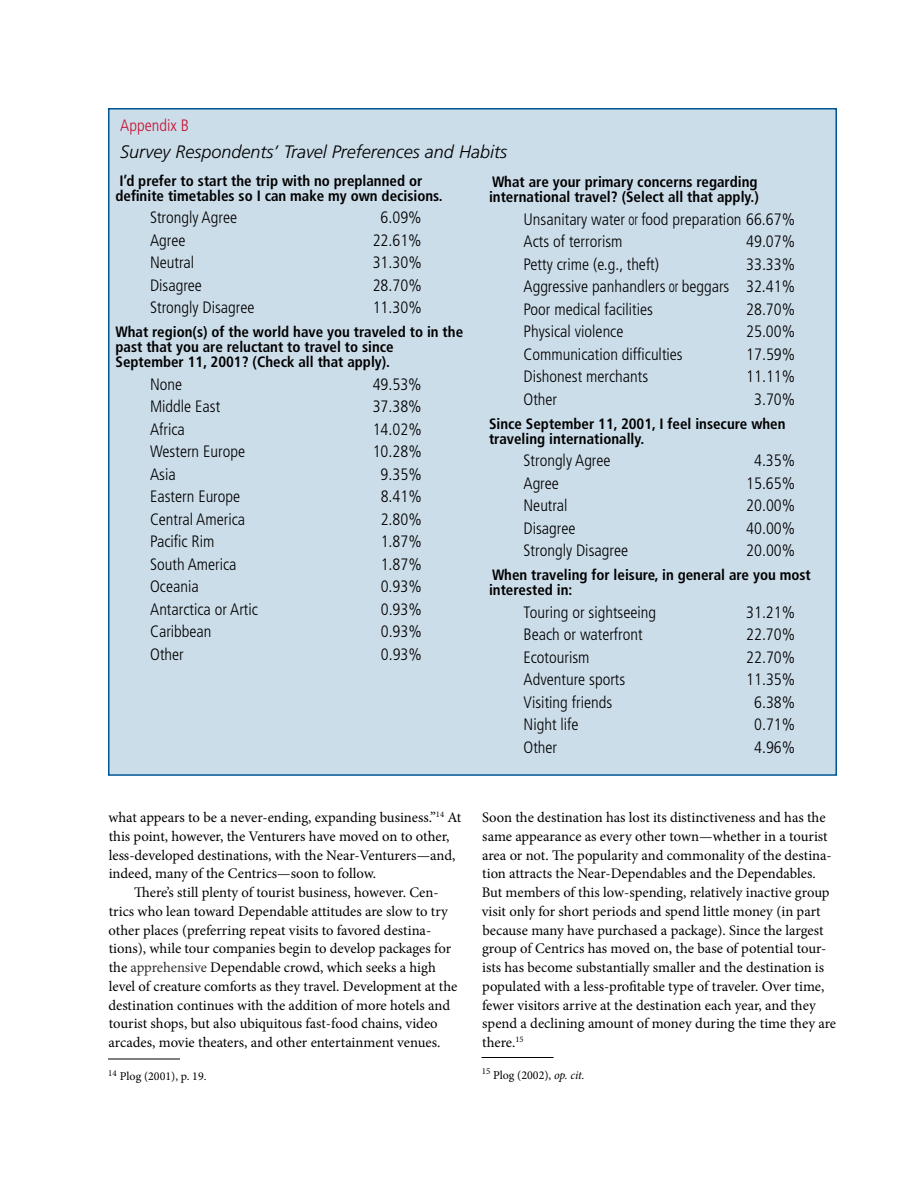
<style>
.page{position:relative;width:918px;height:1188px;background:#fff}
.page>*{position:absolute;margin:0;border:0;box-sizing:border-box;transform-origin:0 0}
.t1{font:italic 300 18px "Frutiger LT Std";color:#000}
.t2{font:300 condensed 16.5px/22.5px "Frutiger LT Std";color:#000}
.t3{font:300 condensed 16.5px "Frutiger LT Std";color:#c41230}
.t4{font:700 condensed 15px/15px "Frutiger LT Std";color:#000}
.t5{font:14.7px/18.8px "Minion Pro";letter-spacing:-.005em;color:#000}
.t6{font:12px "Minion Pro";color:#000}
.s1{color:#2f2f2f}
.s2{font-style:italic}
</style>
<div class="page">
<div style="left:109px;top:109px;width:727px;height:666px;background:#ccddea"></div>
<hr style="left:108px;top:1059px;width:72px;height:1px;background:#000">
<hr style="left:482px;top:1057px;width:72px;height:1px;background:#000">
<p class="t3" style="left:120px;top:116px;width:70px">Appendix B</p>
<p class="t1" style="left:120px;top:141px;width:388px">Survey Respondents’ Travel Preferences and Habits</p>
<p class="t4" style="left:116px;top:173px;width:329px">I’d prefer to start the trip with no preplanned or definite timetables so I can make my own decisions.</p>
<p class="t2" style="left:150px;top:206px;width:89px">Strongly Agree</p>
<p class="t2" style="left:381px;top:206px;width:43px">6.09%</p>
<p class="t2" style="left:150px;top:229px;width:37px">Agree</p>
<p class="t2" style="left:373px;top:229px;width:51px">22.61%</p>
<p class="t2" style="left:150px;top:251px;width:46px">Neutral</p>
<p class="t2" style="left:373px;top:251px;width:51px">31.30%</p>
<p class="t2" style="left:150px;top:274px;width:53px">Disagree</p>
<p class="t2" style="left:373px;top:274px;width:51px">28.70%</p>
<p class="t2" style="left:150px;top:296px;width:106px">Strongly Disagree</p>
<p class="t2" style="left:373px;top:296px;width:51px">11.30%</p>
<p class="t4" style="left:116px;top:324px;width:349px">What region(s) of the world have you traveled to in the past that you are reluctant to travel to since<br>September 11, 2001? (Check all that apply).</p>
<p class="t2" style="left:150px;top:373px;width:34px">None</p>
<p class="t2" style="left:373px;top:373px;width:51px">49.53%</p>
<p class="t2" style="left:150px;top:395px;width:72px">Middle East</p>
<p class="t2" style="left:373px;top:395px;width:51px">37.38%</p>
<p class="t2" style="left:150px;top:418px;width:36px">Africa</p>
<p class="t2" style="left:373px;top:418px;width:51px">14.02%</p>
<p class="t2" style="left:150px;top:440px;width:97px">Western Europe</p>
<p class="t2" style="left:373px;top:440px;width:51px">10.28%</p>
<p class="t2" style="left:150px;top:463px;width:27px">Asia</p>
<p class="t2" style="left:381px;top:463px;width:43px">9.35%</p>
<p class="t2" style="left:150px;top:485px;width:92px">Eastern Europe</p>
<p class="t2" style="left:381px;top:485px;width:43px">8.41%</p>
<p class="t2" style="left:150px;top:508px;width:97px">Central America</p>
<p class="t2" style="left:381px;top:508px;width:43px">2.80%</p>
<p class="t2" style="left:150px;top:530px;width:66px">Pacific Rim</p>
<p class="t2" style="left:381px;top:530px;width:43px">1.87%</p>
<p class="t2" style="left:150px;top:553px;width:88px">South America</p>
<p class="t2" style="left:381px;top:553px;width:43px">1.87%</p>
<p class="t2" style="left:150px;top:575px;width:50px">Oceania</p>
<p class="t2" style="left:381px;top:575px;width:43px">0.93%</p>
<p class="t2" style="left:150px;top:598px;width:109px">Antarctica or Artic</p>
<p class="t2" style="left:381px;top:598px;width:43px">0.93%</p>
<p class="t2" style="left:150px;top:620px;width:63px">Caribbean</p>
<p class="t2" style="left:381px;top:620px;width:43px">0.93%</p>
<p class="t2" style="left:150px;top:643px;width:35px">Other</p>
<p class="t2" style="left:381px;top:643px;width:43px">0.93%</p>
<p class="t4" style="left:489px;top:175px;width:271px">What are your primary concerns regarding international travel? (Select all that apply.)</p>
<p class="t2" style="left:524px;top:208px;width:273px">Unsanitary water or food preparation 66.67%<br>Acts of terrorism</p>
<p class="t2" style="left:746px;top:231px;width:51px">49.07%</p>
<p class="t2" style="left:524px;top:253px;width:137px">Petty crime (e.g., theft)</p>
<p class="t2" style="left:524px;top:253px;width:273px;text-align:justify;text-indent:223px">33.33% Aggressive panhandlers or beggars 32.41% Poor medical facilities</p>
<p class="t2" style="left:746px;top:298px;width:51px">28.70%</p>
<p class="t2" style="left:524px;top:321px;width:101px">Physical violence</p>
<p class="t2" style="left:746px;top:321px;width:51px">25.00%</p>
<p class="t2" style="left:524px;top:343px;width:161px">Communication difficulties</p>
<p class="t2" style="left:746px;top:343px;width:51px">17.59%</p>
<p class="t2" style="left:524px;top:366px;width:126px">Dishonest merchants</p>
<p class="t2" style="left:746px;top:366px;width:51px">11.11%</p>
<p class="t2" style="left:524px;top:388px;width:35px">Other</p>
<p class="t2" style="left:754px;top:388px;width:43px">3.70%</p>
<p class="t4" style="left:489px;top:416px;width:298px">Since September 11, 2001, I feel insecure when traveling internationally.</p>
<p class="t2" style="left:524px;top:450px;width:89px">Strongly Agree</p>
<p class="t2" style="left:754px;top:450px;width:43px">4.35%</p>
<p class="t2" style="left:524px;top:472px;width:37px">Agree</p>
<p class="t2" style="left:746px;top:472px;width:51px">15.65%</p>
<p class="t2" style="left:524px;top:495px;width:46px">Neutral</p>
<p class="t2" style="left:746px;top:495px;width:51px">20.00%</p>
<p class="t2" style="left:524px;top:517px;width:53px">Disagree</p>
<p class="t2" style="left:746px;top:517px;width:51px">40.00%</p>
<p class="t2" style="left:524px;top:540px;width:106px">Strongly Disagree</p>
<p class="t2" style="left:746px;top:540px;width:51px">20.00%</p>
<p class="t4" style="left:489px;top:568px;width:323px">When traveling for leisure, in general are you most interested in:</p>
<p class="t2" style="left:524px;top:601px;width:134px">Touring or sightseeing</p>
<p class="t2" style="left:746px;top:601px;width:51px">31.21%</p>
<p class="t2" style="left:524px;top:624px;width:121px">Beach or waterfront</p>
<p class="t2" style="left:746px;top:624px;width:51px">22.70%</p>
<p class="t2" style="left:524px;top:646px;width:68px">Ecotourism</p>
<p class="t2" style="left:746px;top:646px;width:51px">22.70%</p>
<p class="t2" style="left:524px;top:669px;width:103px">Adventure sports</p>
<p class="t2" style="left:746px;top:669px;width:51px">11.35%</p>
<p class="t2" style="left:524px;top:691px;width:90px">Visiting friends</p>
<p class="t2" style="left:754px;top:691px;width:43px">6.38%</p>
<p class="t2" style="left:524px;top:714px;width:57px">Night life</p>
<p class="t2" style="left:754px;top:714px;width:43px">0.71%</p>
<p class="t2" style="left:524px;top:736px;width:35px">Other</p>
<p class="t2" style="left:754px;top:736px;width:43px">4.96%</p>
<p class="t5" style="left:108px;top:808px;width:355px">what appears to be a never-ending, expanding business.”<sup>1</sup> <sup>4</sup> At</p>
<p class="t5" style="left:109px;top:827px;width:342px">this point, however, the Venturers have moved on to other,</p>
<p class="t5" style="left:109px;top:846px;width:348px">less-developed destinations, with the Near-Venturers—and,</p>
<p class="t5" style="left:109px;top:864px;width:269px">indeed, many of the Centrics—soon to follow.</p>
<p class="t5" style="left:134px;top:883px;width:306px">There’s still plenty of tourist business, however. Cen-</p>
<p class="t5" style="left:109px;top:902px;width:341px">trics who lean toward Dependable attitudes are slow to try</p>
<p class="t5" style="left:109px;top:921px;width:324px">other places (preferring repeat visits to favored destina-</p>
<p class="t5" style="left:109px;top:939px;width:344px">tions), while tour companies begin to develop packages for</p>
<p class="t5" style="left:109px;top:958px;width:329px">the <span class="s1">apprehensive</span> Dependable crowd, which seeks a high</p>
<p class="t5" style="left:109px;top:977px;width:350px">level of creature comforts as they travel. Development at the</p>
<p class="t5" style="left:108px;top:996px;width:343px">destination continues with the addition of more hotels and</p>
<p class="t5" style="left:109px;top:1014px;width:331px">tourist shops, but also ubiquitous fast-food chains, video</p>
<p class="t5" style="left:109px;top:1033px;width:333px">arcades, movie theaters, and other entertainment venues.</p>
<p class="t6" style="left:108px;top:1068px;width:100px"><sup>14</sup> Plog (2001 ), p. 1 9.</p>
<p class="t5" style="left:482px;top:808px;width:356px">Soon the destination has lost its distinctiveness and has the same appearance as every other town—whether in a tourist area or not. The popularity and commonality of the destina&shy;tion attracts the Near-Dependables and the Dependables.<br>But members of this low-spending, relatively inactive group visit only for short periods and spend little money (in part because many have purchased a package). Since the largest group of Centrics has moved on, the base of potential tour&shy;ists has become substantially smaller and the destination is populated with a less-profitable type of traveler. Over time, fewer visitors arrive at the destination each year, and they spend a declining amount of money during the time they are there.<sup>15</sup></p>
<p class="t6" style="left:482px;top:1067px;width:104px"><sup>15</sup> Plog (2002), <span class="s2">op. cit.</span></p>
</div>
